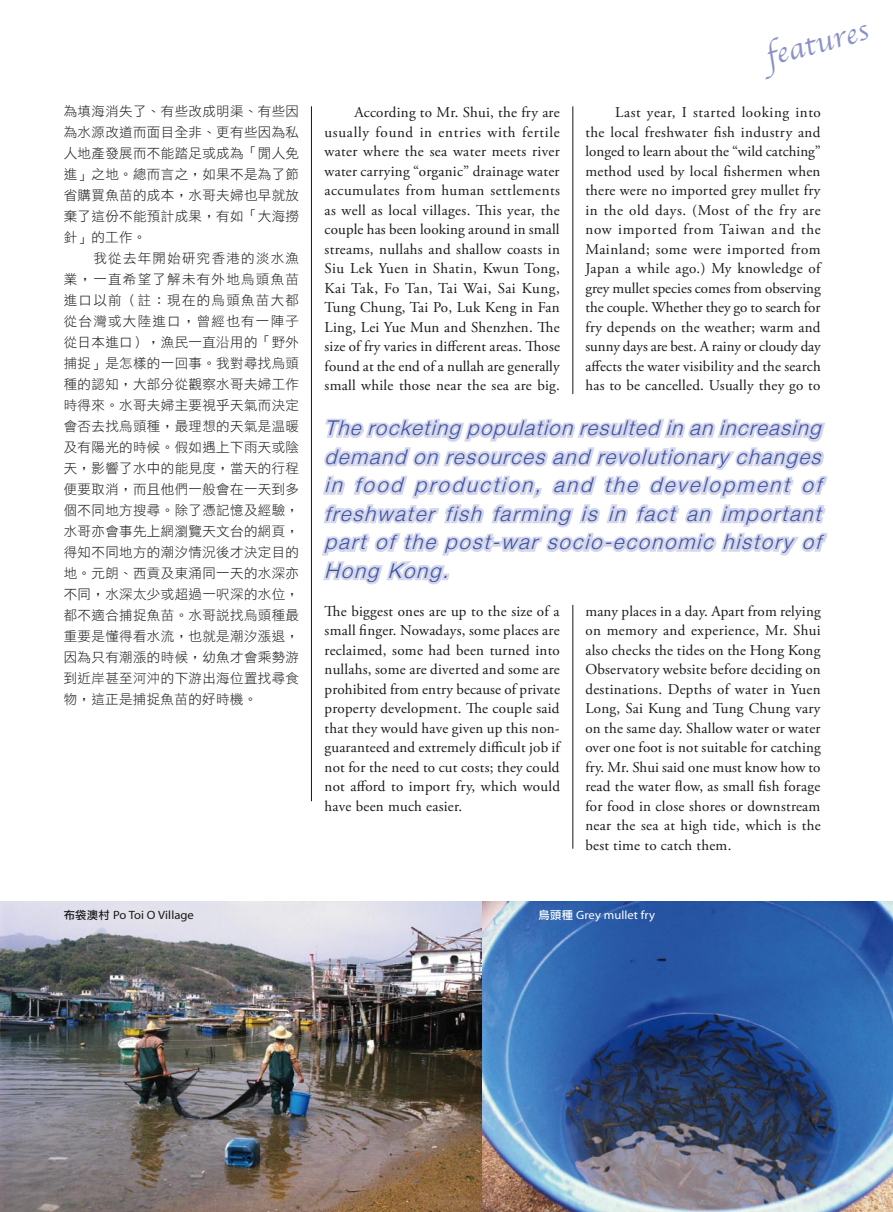
<style>
.page{position:relative;width:893px;height:1212px;background:#fff}
.page>*{position:absolute;margin:0;border:0;box-sizing:border-box;transform-origin:0 0}
.Caption_E{font:30px "Apple Chancery";color:#8a91c7;scale:1.05 1}
.V_Callout_Text_E{font:italic 300 20.25px/28.5px "Helvetica Neue";color:#3c529f;text-align:justify}
.Body_Text_E__10_13{font:15px/19.5px "Adobe Garamond Pro";letter-spacing:.015em;color:#1a1818;text-align:justify}
.Body_Text_C__9_14{font:13.5px/21px "DF Li Hei Lt HK BF";letter-spacing:.025em;color:#1a1818;text-align:justify}
.Caption_C{font:12px "Myriad";letter-spacing:.005em;color:#1a1818;scale:1.05 1}
.Caption_C-2{font:12px "Myriad";letter-spacing:.005em;color:#fff;scale:1.05 1}
.s1{font-family:"DF Li Hei Md HK BF";font-size:11.25px}
</style>
<div class="page">
<hr style="left:311px;top:106px;width:1px;height:695px;background:#1a1818">
<hr style="left:573px;top:106px;width:1px;height:288px;background:#1a1818">
<img style="left:0;top:901px;width:893px;height:311px">
<svg style="left:319px;top:144px;width:511px;height:935px"></svg>
<p class="Body_Text_C__9_14" style="left:64px;top:101px;width:237px">為填海消失了、有些改成明渠、有些因為水源改道而面目全非、更有些因為私人地產發展而不能踏足或成為「閒人免進」之地。總而言之，如果不是為了節省購買魚苗的成本，水哥夫婦也早就放棄了這份不能預計成果，有如「大海撈針」的工作。</p>
<p class="Body_Text_C__9_14" style="left:64px;top:248px;width:237px;text-indent:30px">我從去年開始研究香港的淡水漁業，一直希望了解未有外地烏頭魚苗進口以前（註：現在的烏頭魚苗大都從台灣或大陸進口，曾經也有一陣子從日本進口），漁民一直沿用的「野外捕捉」是怎樣的一回事。我對尋找烏頭種的認知，大部分從觀察水哥夫婦工作時得來。水哥夫婦主要視乎天氣而決定會否去找烏頭種，最理想的天氣是溫暖及有陽光的時候。假如遇上下雨天或陰天，影響了水中的能見度，當天的行程便要取消，而且他們一般會在一天到多個不同地方搜尋。除了憑記憶及經驗，水哥亦會事先上網瀏覽天文台的網頁，得知不同地方的潮汐情況後才決定目的地。元朗、西貢及東涌同一天的水深亦不同，水深太少或超過一呎深的水位，都不適合捕捉魚苗。水哥說找烏頭種最重要是懂得看水流，也就是潮汐漲退，因為只有潮漲的時候，幼魚才會乘勢游到近岸甚至河沖的下游出海位置找尋食物，這正是捕捉魚苗的好時機。</p>
<p class="Body_Text_E__10_13" style="left:325px;top:103px;width:237px;text-indent:30px">According to Mr. Shui, the fry are usually found in entries with fertile water where the sea water meets river water carrying “organic” drainage water accumulates from human settlements as well as local villages. This year, the couple has been looking around in small streams, nullahs and shallow coasts in Siu Lek Yuen in Shatin, Kwun Tong, Kai Tak, Fo Tan, Tai Wai, Sai Kung, Tung Chung, Tai Po, Luk Keng in Fan Ling, Lei Yue Mun and Shenzhen. The size of fry varies in different areas. Those found at the end of a nullah are generally small while those near the sea are big.</p>
<p class="Caption_E" style="left:760px;top:33px;width:101px;rotate:-15deg">features</p>
<p class="Body_Text_E__10_13" style="left:585px;top:103px;width:237px;text-indent:30px">Last year, I started looking into the local freshwater fish industry and longed to learn about the “wild catching” method used by local fishermen when there were no imported grey mullet fry in the old days. (Most of the fry are now imported from Taiwan and the Mainland; some were imported from Japan a while ago.) My knowledge of grey mullet species comes from observing the couple. Whether they go to search for fry depends on the weather; warm and sunny days are best. A rainy or cloudy day affects the water visibility and the search has to be cancelled. Usually they go to</p>
<p class="V_Callout_Text_E" style="left:325px;top:414px;width:504px">The rocketing population resulted in an increasing demand on resources and revolutionary changes in food production, and the development of freshwater fish farming is in fact an important part of the post-war socio-economic history of Hong Kong.</p>
<p class="Body_Text_E__10_13" style="left:325px;top:602px;width:237px">The biggest ones are up to the size of a small finger. Nowadays, some places are reclaimed, some had been turned into nullahs, some are diverted and some are prohibited from entry because of private property development. The couple said that they would have given up this non&shy;guaranteed and extremely difficult job if not for the need to cut costs; they could not afford to import fry, which would have been much easier.</p>
<p class="Body_Text_E__10_13" style="left:585px;top:602px;width:237px">many places in a day. Apart from relying on memory and experience, Mr. Shui also checks the tides on the Hong Kong Observatory website before deciding on destinations. Depths of water in Yuen Long, Sai Kung and Tung Chung vary on the same day. Shallow water or water over one foot is not suitable for catching fry. Mr. Shui said one must know how to read the water flow, as small fish forage for food in close shores or downstream near the sea at high tide, which is the best time to catch them.</p>
<p class="Caption_C" style="left:64px;top:909px;width:125px"><span class="s1">布袋澳村</span> Po Toi O Village</p>
<p class="Caption_C-2" style="left:539px;top:909px;width:112px"><span class="s1">烏頭種</span> Grey mullet fry</p>
</div>
